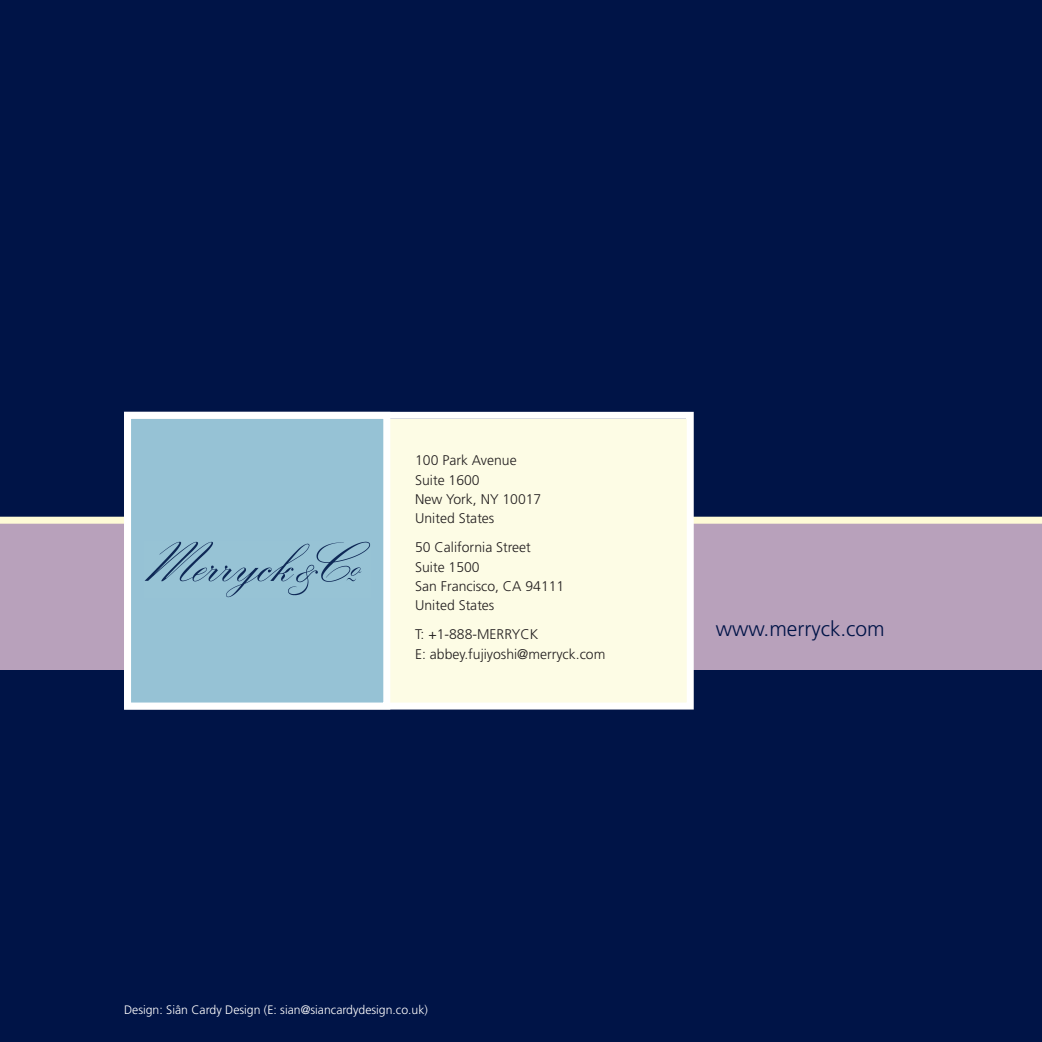
<style>
.page{position:relative;width:1042px;height:1042px;background:#001447}
.page>*{position:absolute;margin:0;border:0;box-sizing:border-box;transform-origin:0 0}
.t1{font:300 21px "Frutiger";color:#001447}
.t2{font:300 14px/19.2px "Frutiger";color:#231f20}
.t3{font:300 12.25px "Frutiger";color:#fff}
</style>
<div class="page">
<div style="left:0;top:521px;width:1042px;height:149px;background:#b8a1bb"></div>
<div style="left:0;top:517px;width:1042px;height:7px;background:#fefbd6"></div>
<div style="left:131px;top:419px;width:556px;height:283px;background:#fdfce5"></div>
<div style="left:124px;top:412px;width:570px;height:297px;border:7px solid #fff"></div>
<div style="left:131px;top:419px;width:252px;height:283px;background:#96c2d5"></div>
<div style="left:124px;top:412px;width:266px;height:297px;border:7px solid #fff"></div>
<img style="left:145px;top:541px;width:225px;height:56px">
<p class="t2" style="left:415px;top:452px;width:128px">100 Park Avenue<br>Suite 1600<br>New York, NY 10017<br>United States</p>
<p class="t2" style="left:415px;top:539px;width:151px">50 California Street<br>Suite 1500<br>San Francisco, CA 94111<br>United States</p>
<p class="t2" style="left:415px;top:626px;width:192px">T: +1-888-MERRYCK<br>E: abbey.fujiyoshi@merryck.com</p>
<h1 class="t1" style="left:716px;top:620px;width:170px">www.merryck.com</h1>
<p class="t3" style="left:124px;top:1005px;width:305px">Design: Siân Cardy Design (E: sian@siancardydesign.co.uk)</p>
</div>
